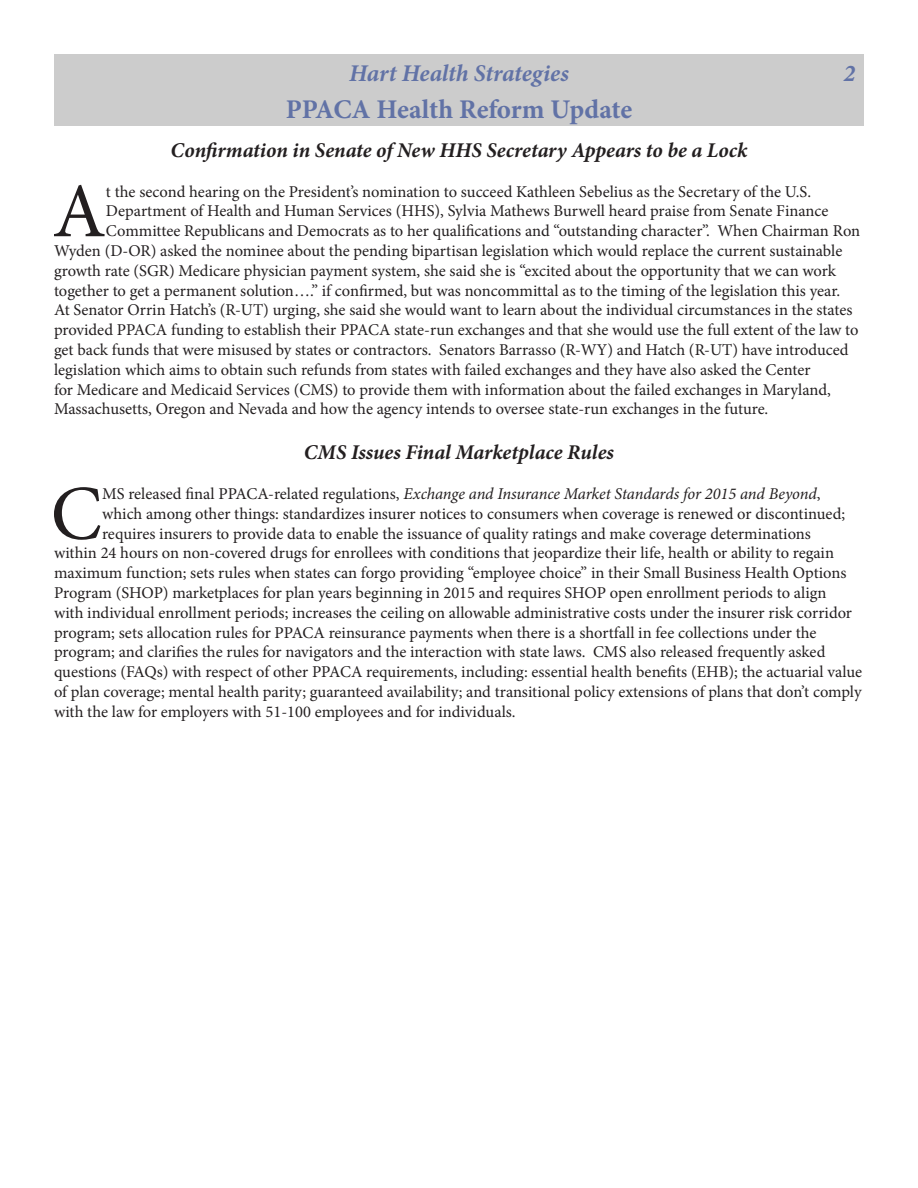
<style>
.page{position:relative;width:918px;height:1188px;background:#fff}
.page>*{position:absolute;margin:0;border:0;box-sizing:border-box;transform-origin:0 0}
.Paragraph_Style_1{font:77.4px "Minion Pro";color:#231f20}
.t1{font:700 27px "Minion Pro";letter-spacing:-.005em;color:#6172a6}
.t2{font:italic 700 24px "Minion Pro";letter-spacing:-.005em;color:#6172a6}
.t3{font:italic 700 21px "Minion Pro";color:#231f20}
.Paragraph_Style_1-2{font:16.5px "Minion Pro";color:#231f20}
.Paragraph_Style_1-3{font:italic 16.5px "Minion Pro";letter-spacing:-.01em;color:#231f20}
.s1{font-style:normal}
</style>
<div class="page">
<div style="left:54px;top:54px;width:810px;height:36px;background:#ccc"></div>
<div style="left:54px;top:90px;width:810px;height:36px;background:#ccc"></div>
<p class="t2" style="left:349px;top:56px;width:221px">Hart Health Strategies</p>
<p class="t2" style="left:844px;top:56px;width:13px">2</p>
<p class="t1" style="left:286px;top:90px;width:348px">PPACA Health Reform Update</p>
<p class="t3" style="left:171px;top:135px;width:578px">Confirmation in Senate of New HHS Secretary Appears to be a Lock</p>
<p class="Paragraph_Style_1" style="left:52px;top:160px;width:55px">A</p>
<p class="Paragraph_Style_1-2" style="left:106px;top:180px;width:707px">t the second hearing on the President’s nomination to succeed Kathleen Sebelius as the Secretary of the U.S.</p>
<p class="Paragraph_Style_1-2" style="left:106px;top:200px;width:724px">Department of Health and Human Services (HHS), Sylvia Mathews Burwell heard praise from Senate Finance</p>
<p class="Paragraph_Style_1-2" style="left:106px;top:220px;width:756px">Committee Republicans and Democrats as to her qualifications and “outstanding character”. When Chairman Ron</p>
<p class="Paragraph_Style_1-2" style="left:54px;top:240px;width:790px">Wyden (D-OR) asked the nominee about the pending bipartisan legislation which would replace the current sustainable</p>
<p class="Paragraph_Style_1-2" style="left:54px;top:260px;width:784px">growth rate (SGR) Medicare physician payment system, she said she is “excited about the opportunity that we can work</p>
<p class="Paragraph_Style_1-2" style="left:54px;top:279px;width:788px">together to get a permanent solution….” if confirmed, but was noncommittal as to the timing of the legislation this year.</p>
<p class="Paragraph_Style_1-2" style="left:54px;top:299px;width:800px">At Senator Orrin Hatch’s (R-UT) urging, she said she would want to learn about the individual circumstances in the states</p>
<p class="Paragraph_Style_1-2" style="left:54px;top:319px;width:806px">provided PPACA funding to establish their PPACA state-run exchanges and that she would use the full extent of the law to</p>
<p class="Paragraph_Style_1-2" style="left:54px;top:339px;width:796px">get back funds that were misused by states or contractors. Senators Barrasso (R-WY) and Hatch (R-UT) have introduced</p>
<p class="Paragraph_Style_1-2" style="left:54px;top:359px;width:758px">legislation which aims to obtain such refunds from states with failed exchanges and they have also asked the Center</p>
<p class="Paragraph_Style_1-2" style="left:54px;top:378px;width:778px">for Medicare and Medicaid Services (CMS) to provide them with information about the failed exchanges in Maryland,</p>
<p class="Paragraph_Style_1-2" style="left:54px;top:398px;width:716px">Massachusetts, Oregon and Nevada and how the agency intends to oversee state-run exchanges in the future.</p>
<p class="t3" style="left:304px;top:438px;width:312px">CMS Issues Final Marketplace Rules</p>
<p class="Paragraph_Style_1" style="left:51px;top:462px;width:53px">C</p>
<p class="Paragraph_Style_1-3" style="left:102px;top:483px;width:720px"><span class="s1">MS released final PPACA-related regulations,</span> Exchange and Insurance Market Standards for 2015 and Beyond<span class="s1">,</span></p>
<p class="Paragraph_Style_1-2" style="left:102px;top:503px;width:745px">which among other things: standardizes insurer notices to consumers when coverage is renewed or discontinued;</p>
<p class="Paragraph_Style_1-2" style="left:102px;top:522px;width:710px">requires insurers to provide data to enable the issuance of quality ratings and make coverage determinations</p>
<p class="Paragraph_Style_1-2" style="left:54px;top:542px;width:782px">within 24 hours on non-covered drugs for enrollees with conditions that jeopardize their life, health or ability to regain</p>
<p class="Paragraph_Style_1-2" style="left:54px;top:562px;width:794px">maximum function; sets rules when states can forgo providing “employee choice” in their Small Business Health Options</p>
<p class="Paragraph_Style_1-2" style="left:54px;top:582px;width:774px">Program (SHOP) marketplaces for plan years beginning in 2015 and requires SHOP open enrollment periods to align</p>
<p class="Paragraph_Style_1-2" style="left:54px;top:602px;width:800px">with individual enrollment periods; increases the ceiling on allowable administrative costs under the insurer risk corridor</p>
<p class="Paragraph_Style_1-2" style="left:54px;top:621px;width:764px">program; sets allocation rules for PPACA reinsurance payments when there is a shortfall in fee collections under the</p>
<p class="Paragraph_Style_1-2" style="left:54px;top:641px;width:773px">program; and clarifies the rules for navigators and the interaction with state laws. CMS also released frequently asked</p>
<p class="Paragraph_Style_1-2" style="left:54px;top:661px;width:810px">questions (FAQs) with respect of other PPACA requirements, including: essential health benefits (EHB); the actuarial value</p>
<p class="Paragraph_Style_1-2" style="left:54px;top:681px;width:809px">of plan coverage; mental health parity; guaranteed availability; and transitional policy extensions of plans that don’t comply</p>
<p class="Paragraph_Style_1-2" style="left:54px;top:701px;width:463px">with the law for employers with 51-100 employees and for individuals.</p>
</div>
